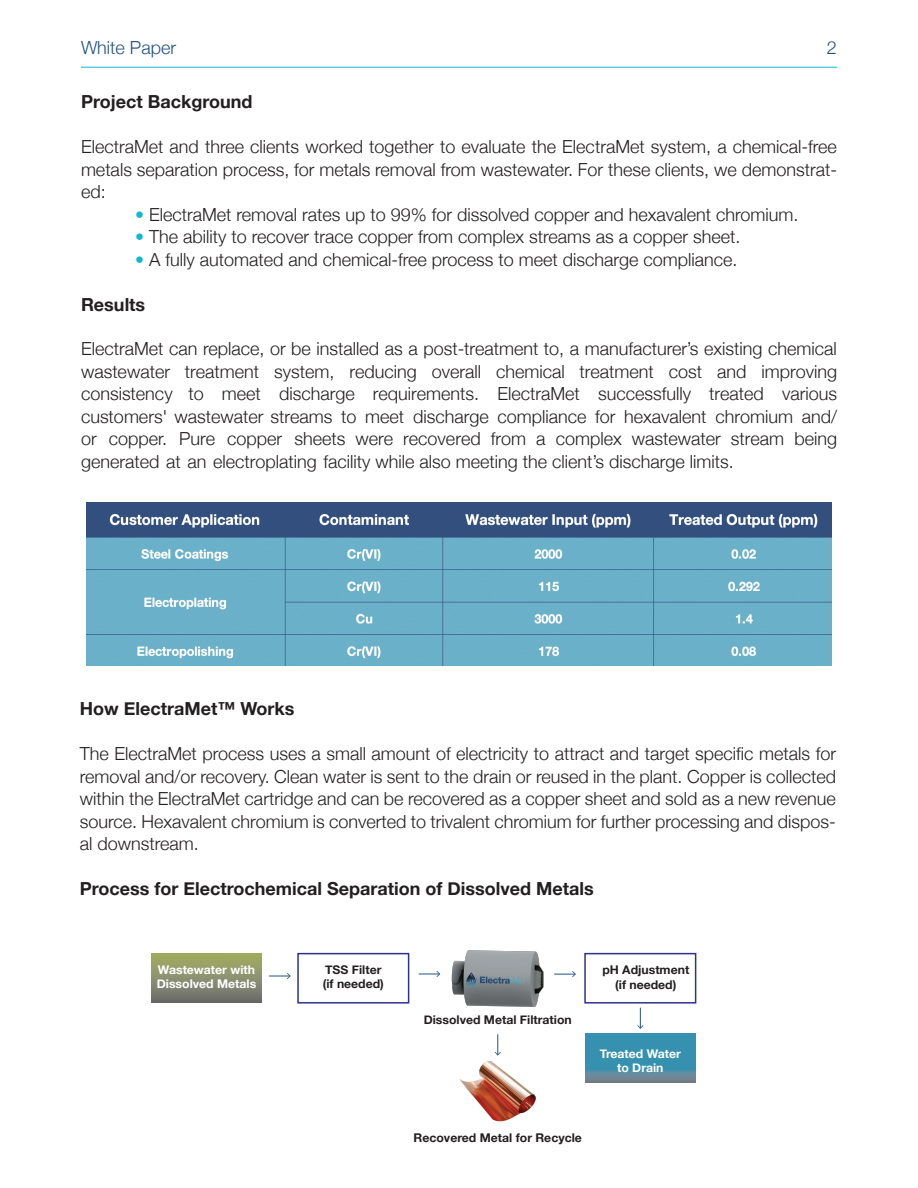
<style>
.page{position:relative;width:918px;height:1188px;background:#fff}
.page>*{position:absolute;margin:0;border:0;box-sizing:border-box;transform-origin:0 0}
.t1{font:300 18px/22.5px "Helvetica Neue";color:#231f20;text-align:justify}
.t2{font:700 18px "Helvetica Neue";color:#231f20}
.t3{font:300 18px "Helvetica Neue";color:#225184}
.t4{font:700 12px/14.4px "Helvetica Neue";color:#231f20}
.t5{font:700 12px/14.4px "Helvetica Neue";color:#fff}
.s1{color:#0fb7d1}
</style>
<div class="page">
<hr style="left:81px;top:67px;width:756px;height:1px;background:#0fb7d1">
<div style="left:151px;top:954px;width:111px;height:49px;background:linear-gradient(to bottom,#a6b066,#6d6d72)"></div>
<div style="left:297px;top:953px;width:112px;height:51px;border:2px solid #2e3092"></div>
<div style="left:584px;top:953px;width:112px;height:51px;border:2px solid #2e3092"></div>
<img style="left:451px;top:950px;width:93px;height:57px">
<img style="left:459px;top:1061px;width:77px;height:61px">
<svg style="left:585px;top:1034px;width:111px;height:49px;background:#428ea8"></svg>
<svg style="left:269px;top:973px;width:22px;height:6px"></svg>
<svg style="left:419px;top:971px;width:21px;height:6px"></svg>
<svg style="left:554px;top:971px;width:22px;height:6px"></svg>
<svg style="left:637px;top:1008px;width:6px;height:21px"></svg>
<svg style="left:495px;top:1034px;width:6px;height:22px"></svg>
<img style="left:87px;top:502px;width:744px;height:163px">
<p class="t3" style="left:81px;top:33px;width:97px">White Paper</p>
<p class="t3" style="left:827px;top:33px;width:12px">2</p>
<p class="t2" style="left:81px;top:88px;width:173px">Project Background</p>
<p class="t1" style="left:81px;top:135px;width:758px">ElectraMet and three clients worked together to evaluate the ElectraMet system, a chemical-free metals separation process, for metals removal from wastewater. For these clients, we demonstrat&shy;ed:</p>
<p class="t1" style="left:135px;top:202px;width:665px"><span class="s1">•</span> ElectraMet removal rates up to 99% for dissolved copper and hexavalent chromium.</p>
<p class="t1" style="left:135px;top:225px;width:607px"><span class="s1">•</span> The ability to recover trace copper from complex streams as a copper sheet.</p>
<p class="t1" style="left:135px;top:247px;width:604px"><span class="s1">•</span> A fully automated and chemical-free process to meet discharge compliance.</p>
<p class="t2" style="left:81px;top:290px;width:66px">Results</p>
<p class="t1" style="left:81px;top:336px;width:758px">ElectraMet can replace, or be installed as a post-treatment to, a manufacturer’s existing chemical wastewater treatment system, reducing overall chemical treatment cost and improving consistency to meet discharge requirements. ElectraMet successfully treated various customers' wastewater streams to meet discharge compliance for hexavalent chromium and/ or copper. Pure copper sheets were recovered from a complex wastewater stream being generated at an electroplating facility while also meeting the client’s discharge limits.</p>
<p class="t2" style="left:80px;top:695px;width:216px">How ElectraMet™ Works</p>
<p class="t1" style="left:80px;top:741px;width:758px">The ElectraMet process uses a small amount of electricity to attract and target specific metals for removal and/or recovery. Clean water is sent to the drain or reused in the plant. Copper is collected within the ElectraMet cartridge and can be recovered as a copper sheet and sold as a new revenue source. Hexavalent chromium is converted to trivalent chromium for further processing and dispos&shy;al downstream.</p>
<p class="t2" style="left:80px;top:875px;width:515px">Process for Electrochemical Separation of Dissolved Metals</p>
<p class="t5" style="left:157px;top:963px;width:101px">Wastewater with<br>Dissolved Metals</p>
<p class="t4" style="left:323px;top:963px;width:63px">TSS Filter (if needed)</p>
<p class="t4" style="left:602px;top:963px;width:88px;text-align:center">pH Adjustment (if needed)</p>
<p class="t4" style="left:424px;top:1013px;width:150px">Dissolved Metal Filtration</p>
<p class="t5" style="left:600px;top:1046px;width:83px;text-align:center">Treated Water to Drain</p>
<p class="t4" style="left:414px;top:1131px;width:170px">Recovered Metal for Recycle</p>
</div>
